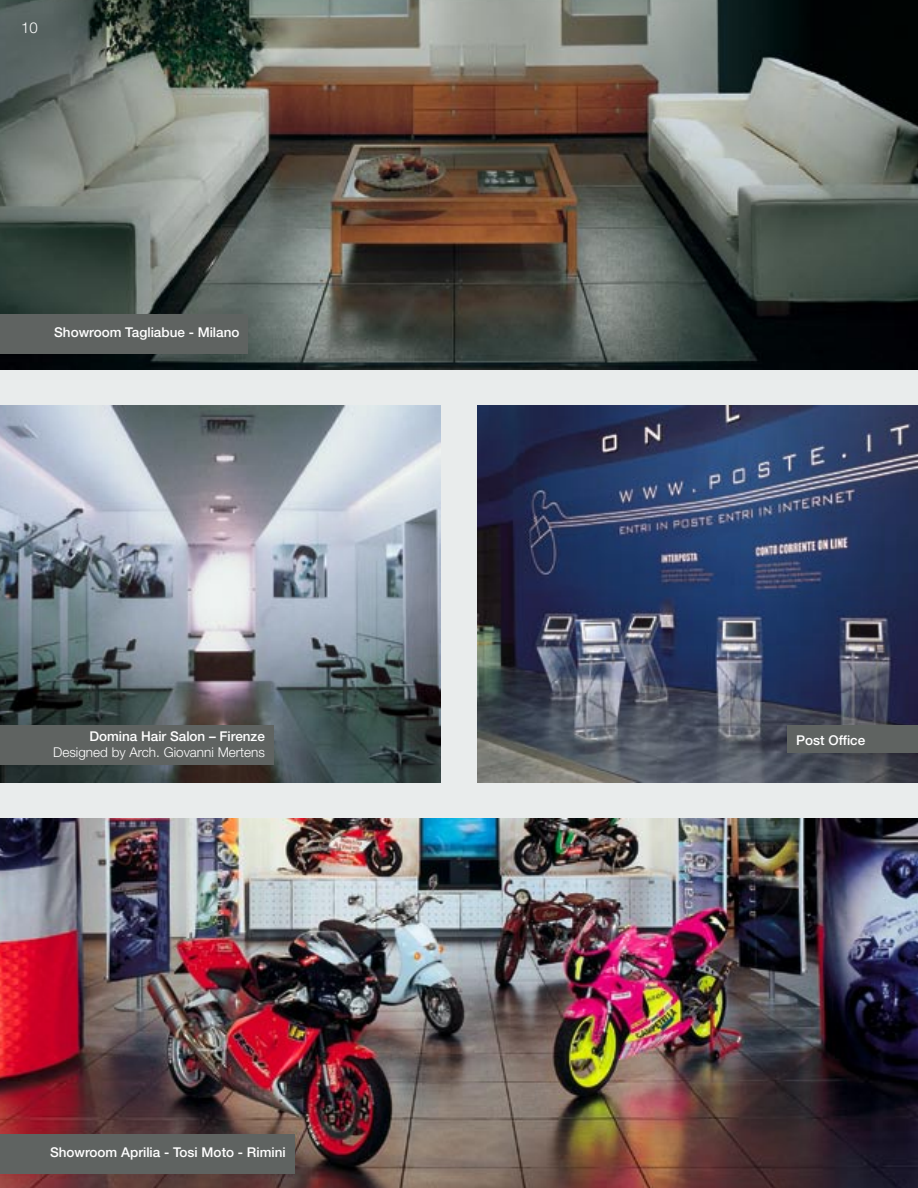
<style>
.page{position:relative;width:918px;height:1188px;background:#e9ecec}
.page>*{position:absolute;margin:0;border:0;box-sizing:border-box;transform-origin:0 0}
.t1{font:300 15px "Helvetica Neue";color:#fff}
.t2{font:500 13.5px "Helvetica Neue";color:#fff}
.t3{font:300 13.5px "Helvetica Neue";color:#fff}
</style>
<div class="page">
<img style="left:0;top:819px;width:918px;height:369px">
<img style="left:0;top:0;width:918px;height:369px">
<img style="left:0;top:406px;width:441px;height:376px">
<img style="left:477px;top:406px;width:441px;height:376px">
<div style="left:0;top:1134px;width:294px;height:40px;background:#5f6361"></div>
<div style="left:0;top:726px;width:274px;height:39px;background:#5f6361"></div>
<div style="left:0;top:314px;width:248px;height:40px;background:#5f6361"></div>
<div style="left:787px;top:726px;width:131px;height:27px;background:#5f6361"></div>
<p class="t1" style="left:21px;top:19px;width:18px">10</p>
<p class="t2" style="left:54px;top:324px;width:187px">Showroom Tagliabue - Milano</p>
<p class="t2" style="left:89px;top:728px;width:177px">Domina Hair Salon – Firenze</p>
<p class="t3" style="left:53px;top:744px;width:213px">Designed by Arch. Giovanni Mertens</p>
<p class="t2" style="left:50px;top:1144px;width:237px">Showroom Aprilia - Tosi Moto - Rimini</p>
<p class="t2" style="left:796px;top:732px;width:71px">Post Office</p>
</div>
